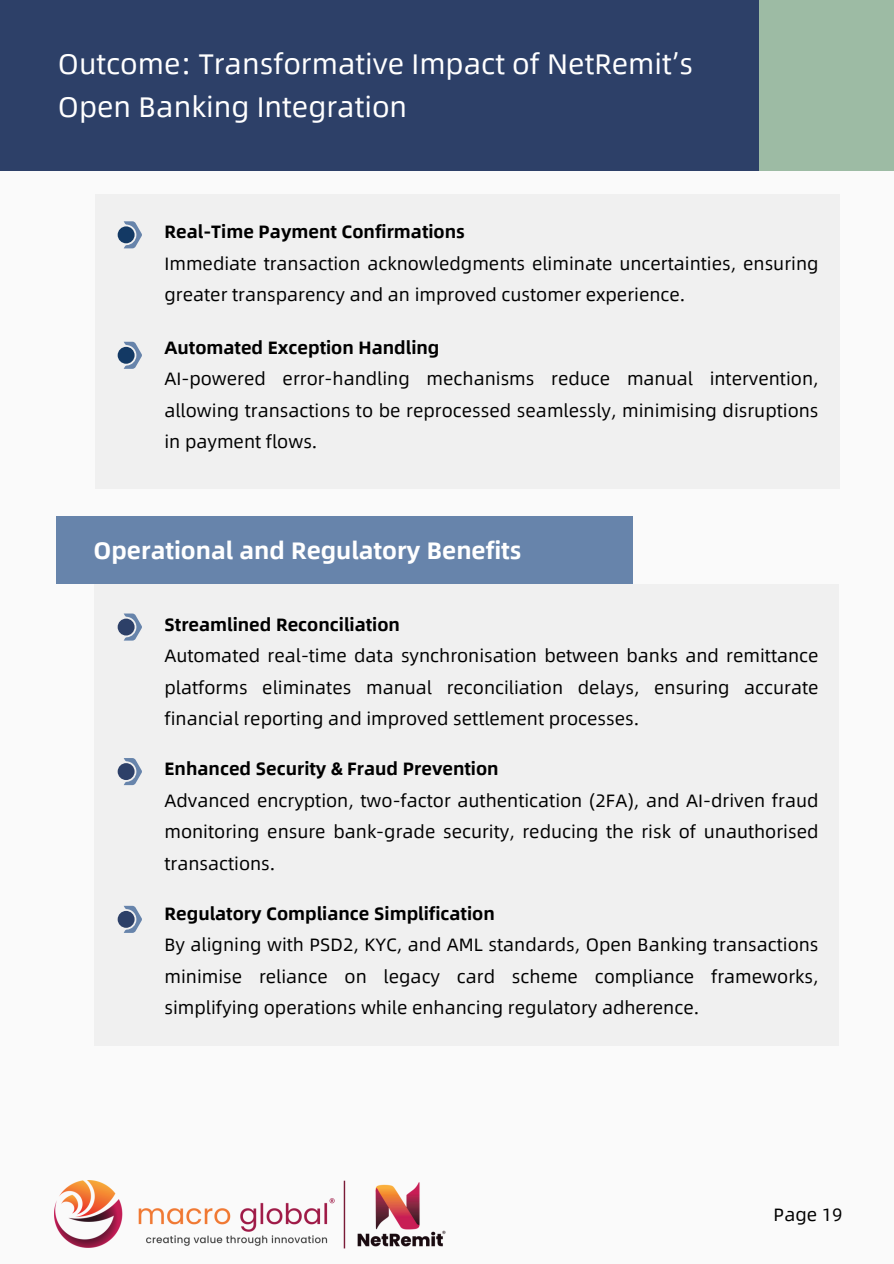
<style>
.page{position:relative;width:894px;height:1264px;background:#fff}
.page>*{position:absolute;margin:0;border:0;box-sizing:border-box;transform-origin:0 0}
.t1{font:28.5px/42.8px "Alibaba Sans";color:#fff}
.t2{font:700 24px "Alibaba Sans";color:#fff}
.t3{font:18px/31.5px "Alibaba Sans";color:#000;text-align:justify}
.t4{font:700 18px "Alibaba Sans";color:#000}
</style>
<div class="page">
<div style="left:0;top:0;width:893px;height:1263px;background:#fafafa"></div>
<div style="left:95px;top:194px;width:744px;height:295px;background:#f0f0f0"></div>
<div style="left:95px;top:584px;width:743px;height:461px;background:#f0f0f0"></div>
<svg style="left:124px;top:221px;width:18px;height:27px"></svg>
<div style="left:118px;top:226px;width:16px;height:17px;background:#133964;border-radius:50%"></div>
<svg style="left:124px;top:342px;width:18px;height:27px"></svg>
<div style="left:118px;top:347px;width:16px;height:17px;background:#133964;border-radius:50%"></div>
<svg style="left:124px;top:613px;width:18px;height:27px"></svg>
<div style="left:118px;top:618px;width:16px;height:17px;background:#2d4068;border-radius:50%"></div>
<svg style="left:124px;top:758px;width:18px;height:27px"></svg>
<div style="left:118px;top:763px;width:16px;height:17px;background:#2d4068;border-radius:50%"></div>
<svg style="left:124px;top:905px;width:18px;height:27px"></svg>
<div style="left:118px;top:910px;width:16px;height:17px;background:#2d4068;border-radius:50%"></div>
<div style="left:0;top:0;width:893px;height:170px;background:#2d4068"></div>
<div style="left:759px;top:0;width:134px;height:170px;background:#9dbba4"></div>
<div style="left:56px;top:516px;width:576px;height:68px;background:#6784ab"></div>
<img style="left:54px;top:1180px;width:392px;height:68px">
<p class="t1" style="left:58px;top:41px;width:636px">Outcome: Transformative Impact of NetRemit’s<br>Open Banking Integration</p>
<h1 class="t4" style="left:164px;top:217px;width:302px">Real-Time Payment Confirmations</h1>
<p class="t3" style="left:164px;top:247px;width:655px">Immediate transaction acknowledgments eliminate uncertainties, ensuring greater transparency and an improved customer experience.</p>
<p class="t4" style="left:164px;top:332px;width:276px">Automated Exception Handling</p>
<p class="t3" style="left:164px;top:362px;width:655px">AI-powered error-handling mechanisms reduce manual intervention, allowing transactions to be reprocessed seamlessly, minimising disruptions in payment flows.</p>
<p class="t2" style="left:94px;top:530px;width:429px">Operational and Regulatory Benefits</p>
<p class="t4" style="left:164px;top:609px;width:237px">Streamlined Reconciliation</p>
<p class="t3" style="left:164px;top:639px;width:655px">Automated real-time data synchronisation between banks and remittance platforms eliminates manual reconciliation delays, ensuring accurate financial reporting and improved settlement processes.</p>
<p class="t4" style="left:164px;top:753px;width:335px">Enhanced Security &amp; Fraud Prevention</p>
<h2 class="t3" style="left:164px;top:783px;width:655px">Advanced encryption, two-factor authentication (2FA), and AI-driven fraud monitoring ensure bank-grade security, reducing the risk of unauthorised transactions.</h2>
<p class="t4" style="left:164px;top:898px;width:332px">Regulatory Compliance Simplification</p>
<p class="t3" style="left:164px;top:928px;width:655px">By aligning with PSD2, KYC, and AML standards, Open Banking transactions minimise reliance on legacy card scheme compliance frameworks, simplifying operations while enhancing regulatory adherence.</p>
<p class="t3" style="left:773px;top:1197px;width:70px">Page 19</p>
</div>
